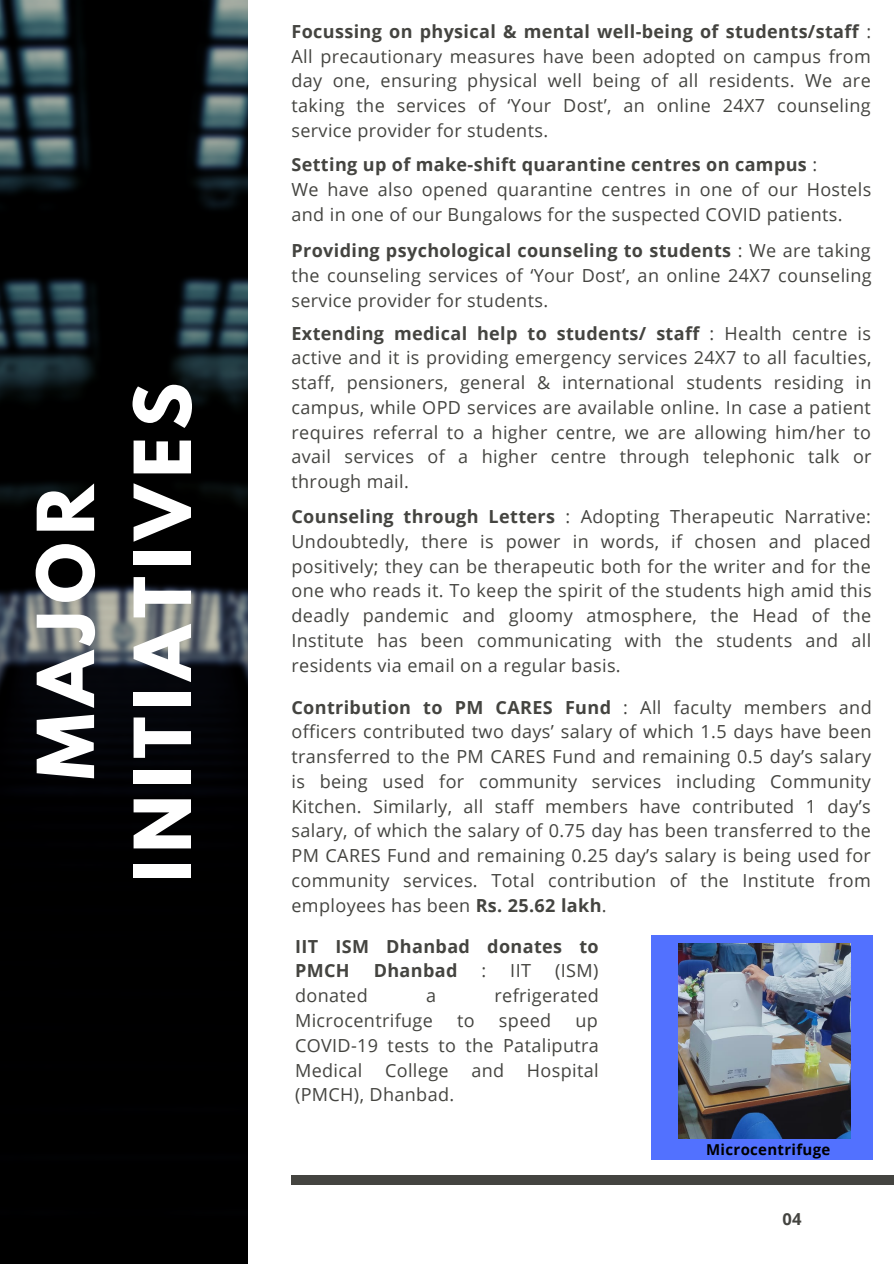
<style>
.page{position:relative;width:894px;height:1264px;background:#fff}
.page>*{position:absolute;margin:0;border:0;box-sizing:border-box;transform-origin:0 0}
.t1{font:700 69.6px/96.9px "League Spartan";letter-spacing:.11em;color:#fff;text-align:center}
.t2{font:18px/24.8px "Open Sans";letter-spacing:.02em;color:#444440;text-align:justify}
.t3{font:700 18px/24.8px "Open Sans";letter-spacing:.02em;color:#444440}
.t4{font:700 16.5px "Open Sans";color:#444440}
.t5{font:700 15px "Open Sans";letter-spacing:.02em;color:#000}
.s1{font-weight:700}
</style>
<div class="page">
<img style="left:0;top:0;width:248px;height:1263px">
<div style="left:291px;top:1175px;width:602px;height:9px;background:#444440"></div>
<div style="left:651px;top:935px;width:221px;height:224px;background:#5271ff"></div>
<img style="left:678px;top:943px;width:172px;height:195px">
<h1 class="t1" style="left:26px;top:881px;width:500px;rotate:-90deg">MAJOR<br>INITIATIVES</h1>
<p class="t2" style="left:291px;top:18px;width:581px"><span class="s1">Focussing on physical &amp; mental well-being of students/staff</span> :<br>All precautionary measures have been adopted on campus from day one, ensuring physical well being of all residents. We are taking the services of ‘Your Dost’, an online 24X7 counseling service provider for students.</p>
<p class="t2" style="left:291px;top:152px;width:581px;text-align:left"><span class="s1">Setting up of make-shift quarantine centres on campus</span> :<br>We have also opened quarantine centres in one of our Hostels and in one of our Bungalows for the suspected COVID patients.</p>
<p class="t2" style="left:291px;top:238px;width:581px"><span class="s1">Providing psychological counseling to students</span> : We are taking the counseling services of ‘Your Dost’, an online 24X7 counseling service provider for students.</p>
<p class="t2" style="left:291px;top:320px;width:581px"><span class="s1">Extending medical help to students/ staff</span> : Health centre is active and it is providing emergency services 24X7 to all faculties, staff, pensioners, general &amp; international students residing in campus, while OPD services are available online. In case a patient requires referral to a higher centre, we are allowing him/her to avail services of a higher centre through telephonic talk or through mail.</p>
<p class="t2" style="left:291px;top:503px;width:581px"><span class="s1">Counseling through Letters</span> : Adopting Therapeutic Narrative:<br>Undoubtedly, there is power in words, if chosen and placed positively; they can be therapeutic both for the writer and for the one who reads it. To keep the spirit of the students high amid this deadly pandemic and gloomy atmosphere, the Head of the Institute has been communicating with the students and all residents via email on a regular basis.</p>
<p class="t2" style="left:291px;top:694px;width:581px"><span class="s1">Contribution to PM CARES Fund</span> : All faculty members and officers contributed two days’ salary of which 1.5 days have been transferred to the PM CARES Fund and remaining 0.5 day’s salary is being used for community services including Community Kitchen. Similarly, all staff members have contributed 1 day’s salary, of which the salary of 0.75 day has been transferred to the PM CARES Fund and remaining 0.25 day’s salary is being used for community services. Total contribution of the Institute from employees has been <span class="s1">Rs. 25.62 lakh</span>.</p>
<p class="t3" style="left:295px;top:933px;width:305px">IIT ISM Dhanbad donates to<br>PMCH</p>
<p class="t3" style="left:373px;top:958px;width:85px">Dhanbad</p>
<p class="t2" style="left:481px;top:958px;width:6px">:</p>
<p class="t2" style="left:510px;top:958px;width:22px">IIT</p>
<p class="t2" style="left:555px;top:958px;width:45px">(ISM)</p>
<p class="t2" style="left:295px;top:982px;width:74px">donated</p>
<p class="t2" style="left:426px;top:982px;width:12px">a</p>
<p class="t2" style="left:494px;top:982px;width:106px">refrigerated</p>
<p class="t2" style="left:295px;top:1007px;width:139px">Microcentrifuge</p>
<p class="t2" style="left:457px;top:1007px;width:19px">to</p>
<p class="t2" style="left:499px;top:1007px;width:54px">speed</p>
<p class="t2" style="left:295px;top:1007px;width:305px;text-indent:280px">up COVID-19 tests to the Pataliputra Medical</p>
<p class="t2" style="left:385px;top:1057px;width:65px">College</p>
<p class="t2" style="left:471px;top:1057px;width:34px">and</p>
<p class="t2" style="left:527px;top:1057px;width:73px">Hospital</p>
<p class="t2" style="left:295px;top:1081px;width:161px">(PMCH), Dhanbad.</p>
<p class="t5" style="left:706px;top:1138px;width:126px">Microcentrifuge</p>
<p class="t4" style="left:782px;top:1206px;width:21px">04</p>
</div>
